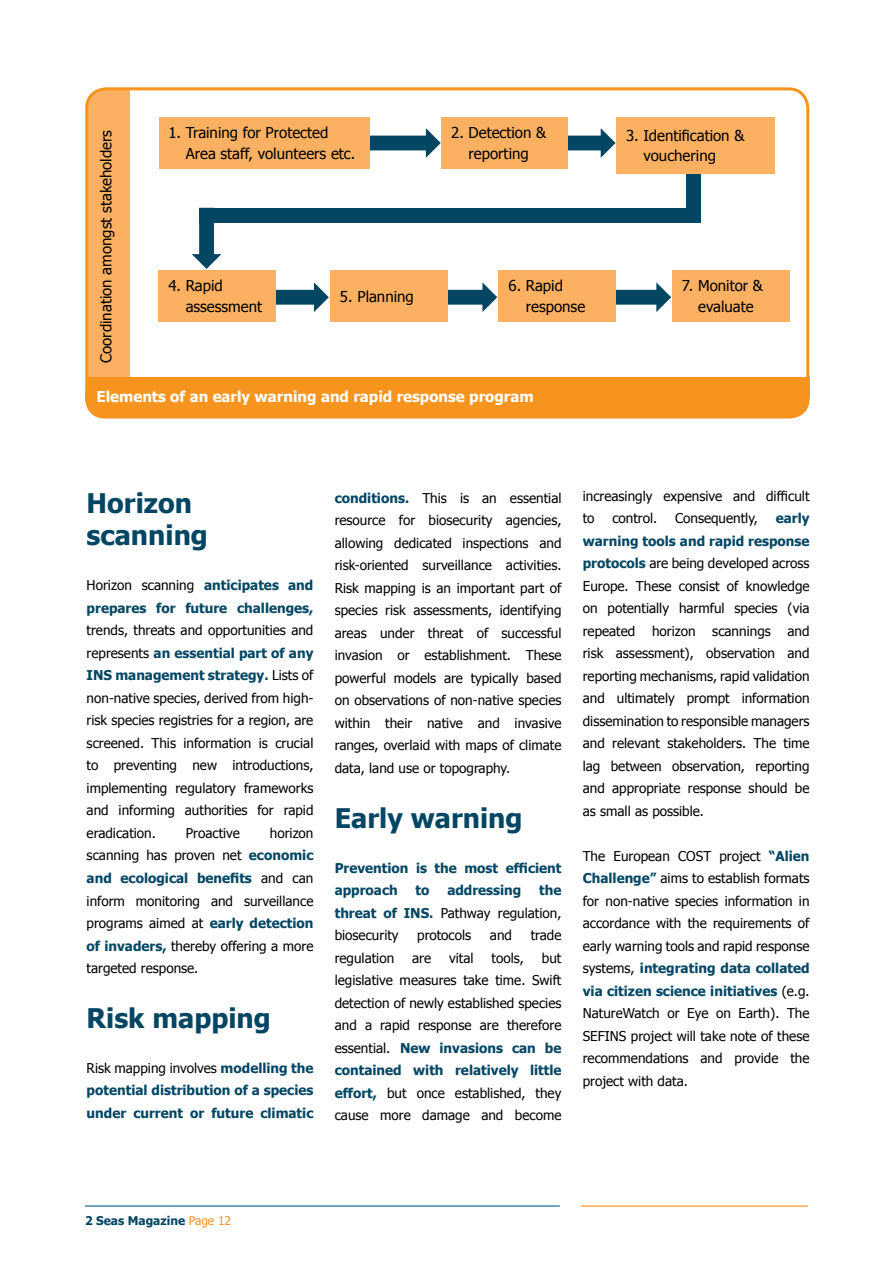
<style>
.page{position:relative;width:893px;height:1263px;background:#fff}
.page>*{position:absolute;margin:0;border:0;box-sizing:border-box;transform-origin:0 0}
.t1{font:700 27px/32.4px "Tahoma";color:#034663}
.t2{font:15px/20.5px "Tahoma";color:#000}
.t3{font:700 15px "Tahoma";color:#fff}
.t4{font:13.5px/22.5px "Tahoma";color:#000;text-align:justify}
.t5{font:700 13.5px/22.5px "Tahoma";color:#034663}
.t6{font:700 12px "Tahoma";color:#034663}
.s1{font-weight:400;color:#000}
.s2{font-weight:700;color:#034663}
.s3{font-weight:400;color:#f7941e}
</style>
<div class="page">
<hr style="left:581px;top:1205px;width:227px;height:1px;background:#f7941e">
<div style="left:87px;top:89px;width:42px;height:328px;background:#fbb161"></div>
<div style="left:85px;top:87px;width:724px;height:331px;border:3px solid #f7941e;border-radius:19px"></div>
<div style="left:686px;top:168px;width:15px;height:41px;background:#034663"></div>
<svg style="left:370px;top:128px;width:71px;height:30px"></svg>
<svg style="left:192px;top:223px;width:29px;height:46px"></svg>
<svg style="left:276px;top:282px;width:53px;height:30px"></svg>
<svg style="left:568px;top:128px;width:48px;height:30px"></svg>
<svg style="left:447px;top:282px;width:50px;height:30px"></svg>
<svg style="left:616px;top:282px;width:55px;height:30px"></svg>
<div style="left:159px;top:117px;width:211px;height:52px;background:#fbb161"></div>
<div style="left:159px;top:270px;width:117px;height:52px;background:#fbb161"></div>
<div style="left:330px;top:270px;width:117px;height:52px;background:#fbb161"></div>
<div style="left:499px;top:270px;width:117px;height:52px;background:#fbb161"></div>
<div style="left:672px;top:270px;width:117px;height:52px;background:#fbb161"></div>
<div style="left:441px;top:117px;width:127px;height:52px;background:#fbb161"></div>
<div style="left:616px;top:117px;width:159px;height:57px;background:#fbb161"></div>
<div style="left:199px;top:208px;width:502px;height:15px;background:#034663"></div>
<div style="left:87px;top:379px;width:721px;height:38px;background:#f7941e;border-radius:18px"></div>
<div style="left:85px;top:377px;width:724px;height:41px;border:3px solid #f7941e;border-radius:18px"></div>
<div style="left:87px;top:377px;width:722px;height:21px;background:#f7941e"></div>
<p class="t2" style="left:95px;top:363px;width:234px;rotate:-90deg">Coordination amongst stakeholders</p>
<p class="t2" style="left:186px;top:122px;width:171px;text-indent:-17px">1. Training for Protected<br>Area staff, volunteers etc.</p>
<p class="t2" style="left:451px;top:122px;width:97px;text-align:center">2. Detection &amp; reporting</p>
<p class="t2" style="left:643px;top:125px;width:102px;text-indent:-17px">3. Identification &amp; vouchering</p>
<p class="t2" style="left:186px;top:275px;width:78px;text-indent:-17px">4. Rapid assessment</p>
<p class="t2" style="left:340px;top:285px;width:75px">5. Planning</p>
<p class="t2" style="left:526px;top:275px;width:61px;text-indent:-17px">6. Rapid response</p>
<p class="t2" style="left:682px;top:275px;width:83px;text-align:center">7. Monitor &amp; evaluate</p>
<p class="t3" style="left:96px;top:387px;width:439px">Elements of an early warning and rapid response program</p>
<h1 class="t1" style="left:87px;top:486px;width:123px">Horizon scanning</h1>
<p class="t5" style="left:87px;top:574px;width:228px"><span class="s1">Horizon scanning</span> anticipates and prepares for future challenges,</p>
<p class="t4" style="left:87px;top:619px;width:228px">trends, threats and opportunities and represents <span class="s2">an essential part of any INS management strategy.</span> Lists of non-native species, derived from high&shy;risk species registries for a region, are screened. This information is crucial to preventing new introductions, implementing regulatory frameworks and informing authorities for rapid eradication.</p>
<p class="t4" style="left:87px;top:821px;width:228px;text-indent:183px">horizon scanning has proven net <span class="s2">economic and ecological benefits</span> and can inform monitoring and surveillance programs aimed at <span class="s2">early detection of invaders,</span> thereby offering a more targeted response.</p>
<h1 class="t1" style="left:87px;top:1001px;width:186px">Risk mapping</h1>
<p class="t5" style="left:87px;top:1056px;width:228px;text-align:justify"><span class="s1">Risk mapping involves</span> modelling the potential distribution of a species under current or future climatic</p>
<p class="t4" style="left:186px;top:821px;width:56px">Proactive</p>
<p class="t4" style="left:335px;top:486px;width:228px"><span class="s2">conditions.</span> This is an essential resource for biosecurity agencies, allowing dedicated inspections and risk-oriented surveillance activities.<br>Risk mapping is an important part of species risk assessments, identifying areas under threat of successful invasion or establishment. These powerful models are typically based on observations of non-native species within their native and invasive ranges, overlaid with maps of climate data, land use or topography.</p>
<h1 class="t1" style="left:335px;top:801px;width:189px">Early warning</h1>
<p class="t5" style="left:335px;top:856px;width:228px">Prevention is the most efficient approach</p>
<p class="t4" style="left:335px;top:878px;width:228px;text-indent:204px"><span class="s2">the threat of INS.</span> Pathway regulation, biosecurity</p>
<p class="t5" style="left:416px;top:878px;width:15px">to</p>
<p class="t5" style="left:447px;top:878px;width:76px">addressing</p>
<p class="t4" style="left:417px;top:923px;width:56px">protocols</p>
<p class="t4" style="left:490px;top:923px;width:24px">and</p>
<p class="t4" style="left:531px;top:923px;width:32px">trade</p>
<p class="t4" style="left:335px;top:946px;width:228px;text-indent:207px">but legislative measures take time. Swift detection of newly established species and a rapid response are therefore essential. <span class="s2">New invasions can be contained with relatively little effort,</span> but once established, they cause more damage and become</p>
<p class="t4" style="left:335px;top:946px;width:61px">regulation</p>
<p class="t4" style="left:412px;top:946px;width:20px">are</p>
<p class="t4" style="left:449px;top:946px;width:26px">vital</p>
<p class="t4" style="left:492px;top:946px;width:34px">tools,</p>
<p class="t4" style="left:583px;top:484px;width:228px">increasingly expensive and difficult to</p>
<p class="t4" style="left:583px;top:506px;width:228px;text-indent:193px"><span class="s2">early warning tools and rapid response protocols</span> are being developed across Europe. These consist of knowledge on potentially harmful species (via repeated horizon scannings and risk assessment), observation and reporting mechanisms, rapid validation and ultimately prompt information dissemination to responsible managers and relevant stakeholders. The time lag between observation, reporting and appropriate response should be as small as possible.</p>
<p class="t4" style="left:583px;top:844px;width:228px">The European COST project <span class="s2">“Alien Challenge”</span> aims to establish formats for non-native species information in accordance with the requirements of early warning tools and rapid response systems, <span class="s2">integrating data collated via citizen science initiatives</span> (e.g.<br>NatureWatch or Eye on Earth). The SEFINS project will take note of these recommendations and provide the project with data.</p>
<p class="t4" style="left:612px;top:506px;width:46px">control.</p>
<p class="t4" style="left:675px;top:506px;width:84px">Consequently,</p>
<p class="t6" style="left:85px;top:1213px;width:148px">2 Seas Magazine <span class="s3">Page 12</span></p>
</div>
